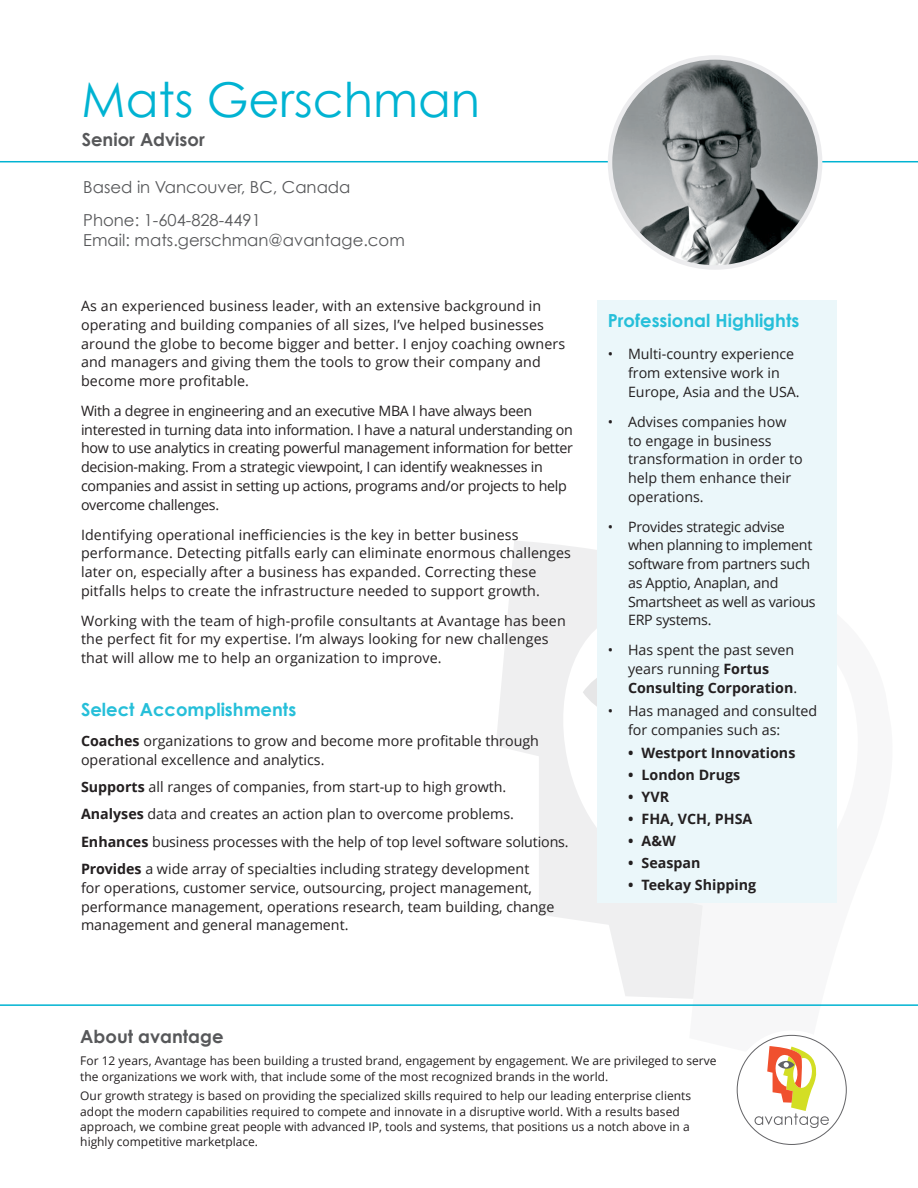
<style>
.page{position:relative;width:918px;height:1188px;background:#fff}
.page>*{position:absolute;margin:0;border:0;box-sizing:border-box;transform-origin:0 0}
.t1{font:48px "Century Gothic";color:#00b3d2}
.t2{font:700 18px "Century Gothic";color:#26bfd9}
.t3{font:700 18px "Century Gothic";color:#57585a}
.t4{font:16.5px/33.3px "Century Gothic";color:#57585a}
.t5{font:14.25px/18.8px "Open Sans";color:#231f20}
.t6{font:14.25px/18.8px "Open Sans";letter-spacing:-.02em;color:#231f20}
.t7{font:700 14.25px "Open Sans";color:#231f20}
.t8{font:12px/15.3px "Open Sans";color:#231f20}
.s1{font-weight:700}
</style>
<div class="page">
<svg style="left:496px;top:541px;width:207px;height:458px;fill:#efeff0"></svg>
<div style="left:597px;top:300px;width:240px;height:603px;background:#ebf7fa"></div>
<hr style="left:0;top:161px;width:918px;height:1px;background:#00b3d2">
<hr style="left:0;top:1004px;width:918px;height:2px;background:#00b3d2">
<img style="left:610px;top:57px;width:210px;height:211px;border-radius:105px">
<svg style="left:751px;top:1046px;width:78px;height:82px"></svg>
<h1 class="t1" style="left:82px;top:70px;width:400px">Mats Gerschman</h1>
<p class="t3" style="left:82px;top:128px;width:125px">Senior Advisor</p>
<p class="t4" style="left:83px;top:170px;width:269px">Based in Vancouver, BC, Canada<br>Phone: 1-604-828-4491</p>
<p class="t4" style="left:83px;top:223px;width:323px">Email: mats.gerschman@avantage.com</p>
<p class="t5" style="left:81px;top:296px;width:486px">As an experienced business leader, with an extensive background in operating and building companies of all sizes, I’ve helped businesses around the globe to become bigger and better. I enjoy coaching owners and managers and giving them the tools to grow their company and become more profitable.</p>
<p class="t6" style="left:81px;top:401px;width:493px">With a degree in engineering and an executive MBA I have always been interested in turning data into information. I have a natural understanding on how to use analytics in creating powerful management information for better decision-making. From a strategic viewpoint, I can identify weaknesses in companies and assist in setting up actions, programs and/or projects to help overcome challenges.</p>
<p class="t5" style="left:81px;top:525px;width:492px">Identifying operational inefficiencies is the key in better business performance. Detecting pitfalls early can eliminate enormous challenges later on, especially after a business has expanded. Correcting these pitfalls helps to create the infrastructure needed to support growth.</p>
<p class="t5" style="left:81px;top:611px;width:486px">Working with the team of high-profile consultants at Avantage has been the perfect fit for my expertise. I’m always looking for new challenges that will allow me to help an organization to improve.</p>
<p class="t2" style="left:81px;top:698px;width:217px">Select Accomplishments</p>
<p class="t5" style="left:81px;top:731px;width:460px"><span class="s1">Coaches</span> organizations to grow and become more profitable through operational excellence and analytics.</p>
<p class="t5" style="left:81px;top:773px;width:489px;line-height:27.5px"><span class="s1">Supports</span> all ranges of companies, from start-up to high growth.<br><span class="s1">Analyses</span> data and creates an action plan to overcome problems.<br><span class="s1">Enhances</span> business processes with the help of top level software solutions.<br><span class="s1">Provides</span> a wide array of specialties including strategy development</p>
<p class="t5" style="left:81px;top:878px;width:475px">for operations, customer service, outsourcing, project management, performance management, operations research, team building, change management and general management.</p>
<p class="t2" style="left:608px;top:309px;width:193px">Professional Highlights</p>
<p class="t5" style="left:628px;top:345px;width:173px;text-indent:-20px">• Multi-country experience from extensive work in<br>Europe, Asia and the USA.</p>
<p class="t5" style="left:628px;top:412px;width:176px;text-indent:-20px">• Advises companies how to engage in business transformation in order to help them enhance their operations.</p>
<p class="t6" style="left:628px;top:517px;width:189px;text-indent:-20px">• Provides strategic advise when planning to implement software from partners such as Apptio, Anaplan, and<br>Smartsheet as well as various<br>ERP systems.</p>
<p class="t5" style="left:628px;top:640px;width:171px;text-indent:-20px">• Has spent the past seven years running <span class="s1">Fortus<br>Consulting Corporation</span>.</p>
<p class="t5" style="left:628px;top:701px;width:191px;text-indent:-20px">• Has managed and consulted for companies such as:</p>
<p class="t7" style="left:628px;top:742px;width:169px">• Westport Innovations</p>
<p class="t7" style="left:628px;top:764px;width:114px">• London Drugs</p>
<p class="t7" style="left:628px;top:786px;width:43px">• YVR</p>
<p class="t7" style="left:628px;top:808px;width:126px">• FHA, VCH, PHSA</p>
<p class="t7" style="left:628px;top:830px;width:49px">• A&amp;W</p>
<p class="t7" style="left:628px;top:852px;width:74px">• Seaspan</p>
<p class="t7" style="left:628px;top:874px;width:130px">• Teekay Shipping</p>
<p class="t3" style="left:80px;top:1026px;width:145px">About avantage</p>
<p class="t8" style="left:80px;top:1053px;width:638px">For 12 years, Avantage has been building a trusted brand, engagement by engagement. We are privileged to serve the organizations we work with, that include some of the most recognized brands in the world.</p>
<p class="t8" style="left:80px;top:1088px;width:612px">Our growth strategy is based on providing the specialized skills required to help our leading enterprise clients adopt the modern capabilities required to compete and innovate in a disruptive world. With a results based approach, we combine great people with advanced IP, tools and systems, that positions us a notch above in a highly competitive marketplace.</p>
</div>
